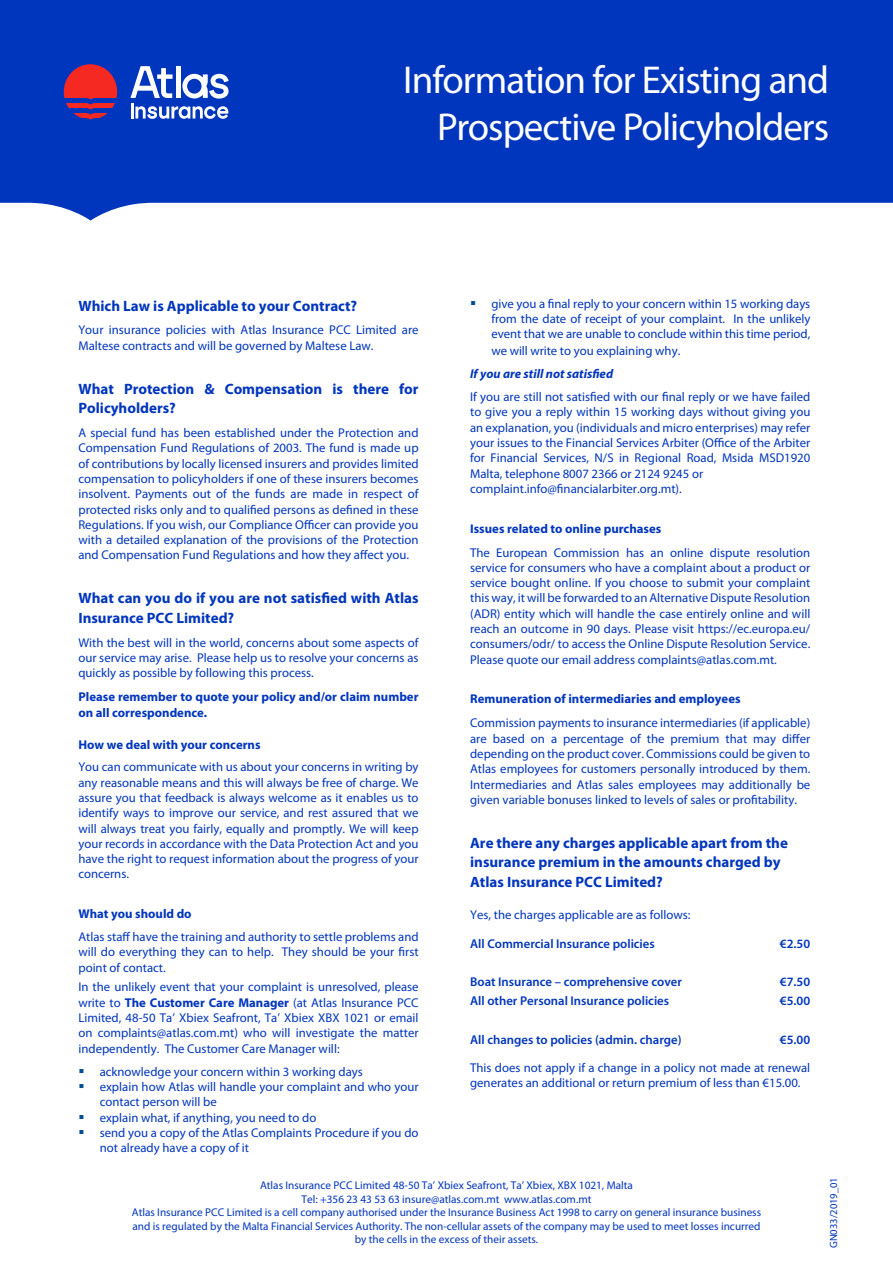
<style>
.page{position:relative;width:893px;height:1263px;background:#fff}
.page>*{position:absolute;margin:0;border:0;box-sizing:border-box;transform-origin:0 0}
.t1{font:39px "Myriad Pro";letter-spacing:-.025em;color:#fff}
.Sub_title{font:700 15px/19.5px "Myriad Pro";color:#0035bd}
.Text{font:700 15px/19.5px "Myriad Pro";color:#0035bd}
.Text-2{font:12.75px/15.3px "Myriad Pro";color:#0035bd;text-align:justify}
.Text-3{font:700 12.75px/15.3px "Myriad Pro";color:#0035bd}
.Text-4{font:600 12.75px "Myriad Pro";color:#0035bd}
.Sub_title-2{font:12.75px/15.3px "Myriad Pro";color:#0035bd;text-align:justify}
.Text-5{font:italic 700 12.75px "Myriad Pro";color:#0035bd}
.Sub_title-3{font:700 12.75px "Myriad Pro";color:#0035bd}
.Text-6{font:11.25px/13.5px "Myriad Pro";color:#0035bd;text-align:center}
.Sub_title_maltese{font:10.5px "Myriad Pro";color:#0035bd}
.s1{font-weight:700}
</style>
<div class="page">
<svg style="left:0;top:0;width:893px;height:220px;background:#1344c2"></svg>
<svg style="left:64px;top:64px;width:53px;height:55px;background:#9b2d59"></svg>
<svg style="left:130px;top:66px;width:99px;height:53px"></svg>
<p class="t1" style="left:403px;top:56px;width:428px">Information for Existing and</p>
<p class="t1" style="left:437px;top:103px;width:393px">Prospective Policyholders</p>
<p class="Sub_title" style="left:78px;top:295px;width:280px">Which Law is Applicable to your Contract?</p>
<p class="Text-2" style="left:78px;top:322px;width:342px">Your insurance policies with Atlas Insurance PCC Limited are<br>Maltese contracts and will be governed by Maltese Law.</p>
<p class="Sub_title" style="left:78px;top:378px;width:342px">What Protection &amp; Compensation is there for<br>Policyholders?</p>
<p class="Text-2" style="left:78px;top:425px;width:342px">A special fund has been established under the Protection and Compensation Fund Regulations of 2003. The fund is made up of contributions by locally licensed insurers and provides limited compensation to policyholders if one of these insurers becomes insolvent. Payments out of the funds are made in respect of protected risks only and to qualified persons as defined in these Regulations. If you wish, our Compliance Officer can provide you with a detailed explanation of the provisions of the Protection and Compensation Fund Regulations and how they affect you.</p>
<p class="Sub_title" style="left:78px;top:588px;width:342px">What can you do if you are not satisfied with Atlas<br>Insurance PCC Limited?</p>
<p class="Sub_title-2" style="left:78px;top:635px;width:342px">With the best will in the world, concerns about some aspects of our service may arise. Please help us to resolve your concerns as quickly as possible by following this process.</p>
<p class="Text-3" style="left:78px;top:689px;width:342px">Please remember to quote your policy and/or claim number on all correspondence.</p>
<p class="Sub_title-3" style="left:78px;top:736px;width:184px">How we deal with your concerns</p>
<p class="Text-2" style="left:78px;top:759px;width:342px">You can communicate with us about your concerns in writing by any reasonable means and this will always be free of charge. We assure you that feedback is always welcome as it enables us to identify ways to improve our service, and rest assured that we will always treat you fairly, equally and promptly. We will keep your records in accordance with the Data Protection Act and you have the right to request information about the progress of your concerns.</p>
<p class="Text-3" style="left:78px;top:906px;width:115px">What you should do</p>
<p class="Text-2" style="left:78px;top:929px;width:342px">Atlas staff have the training and authority to settle problems and will do everything they can to help. They should be your first point of contact.</p>
<p class="Text-2" style="left:78px;top:979px;width:342px">In the unlikely event that your complaint is unresolved, please write to <span class="s1">The Customer Care Manager</span> (at Atlas Insurance PCC Limited, 48-50 Ta’ Xbiex Seafront, Ta’ Xbiex XBX 1021 or email on complaints@atlas.com.mt) who will investigate the matter independently. The Customer Care Manager will:</p>
<p class="Text-2" style="left:100px;top:1064px;width:265px">acknowledge your concern within 3 working days</p>
<p class="Text-2" style="left:100px;top:1079px;width:320px">explain how Atlas will handle your complaint and who your contact person will be</p>
<p class="Text-2" style="left:100px;top:1109px;width:218px">explain what, if anything, you need to do</p>
<p class="Text-2" style="left:100px;top:1125px;width:320px">send you a copy of the Atlas Complaints Procedure if you do not already have a copy of it</p>
<p class="Text-2" style="left:491px;top:296px;width:320px">give you a final reply to your concern within 15 working days from the date of receipt of your complaint. In the unlikely event that we are unable to conclude within this time period, we will write to you explaining why.</p>
<p class="Text-5" style="left:470px;top:366px;width:145px">If you are still not satisfied</p>
<p class="Text-2" style="left:470px;top:389px;width:342px;text-align:left">If you are still not satisfied with our final reply or we have failed to give you a reply within 15 working days without giving you an explanation, you (individuals and micro enterprises) may refer your issues to the Financial Services Arbiter (Office of the Arbiter for Financial Services, N/S in Regional Road, Msida MSD1920<br>Malta, telephone 8007 2366 or 2124 9245 or complaint.info@financialarbiter.org.mt).</p>
<p class="Text-3" style="left:470px;top:520px;width:193px">Issues related to online purchases</p>
<p class="Text-2" style="left:470px;top:544px;width:342px">The European Commission has an online dispute resolution service for consumers who have a complaint about a product or service bought online. If you choose to submit your complaint this way, it will be forwarded to an Alternative Dispute Resolution (ADR) entity which will handle the case entirely online and will reach an outcome in 90 days. Please visit https://ec.europa.eu/ consumers/odr/ to access the Online Dispute Resolution Service.<br>Please quote our email address complaints@atlas.com.mt.</p>
<p class="Text-3" style="left:470px;top:691px;width:272px">Remuneration of intermediaries and employees</p>
<p class="Text-2" style="left:470px;top:715px;width:342px">Commission payments to insurance intermediaries (if applicable) are based on a percentage of the premium that may differ depending on the product cover. Commissions could be given to Atlas employees for customers personally introduced by them.<br>Intermediaries and Atlas sales employees may additionally be given variable bonuses linked to levels of sales or profitability.</p>
<p class="Text" style="left:470px;top:832px;width:319px">Are there any charges applicable apart from the insurance premium in the amounts charged by<br>Atlas Insurance PCC Limited?</p>
<p class="Text-2" style="left:470px;top:907px;width:222px">Yes, the charges applicable are as follows:</p>
<p class="Text-4" style="left:470px;top:935px;width:186px">All Commercial Insurance policies</p>
<p class="Text-4" style="left:780px;top:935px;width:32px">€2.50</p>
<p class="Text-4" style="left:470px;top:974px;width:213px">Boat Insurance – comprehensive cover</p>
<p class="Text-4" style="left:780px;top:974px;width:32px">€7.50</p>
<p class="Text-4" style="left:470px;top:993px;width:201px">All other Personal Insurance policies</p>
<p class="Text-4" style="left:780px;top:993px;width:32px">€5.00</p>
<p class="Text-4" style="left:470px;top:1031px;width:213px">All changes to policies (admin. charge)</p>
<p class="Text-4" style="left:780px;top:1031px;width:32px">€5.00</p>
<p class="Text-2" style="left:470px;top:1060px;width:342px">This does not apply if a change in a policy not made at renewal generates an additional or return premium of less than €15.00.</p>
<p class="Text-6" style="left:260px;top:1179px;width:374px">Atlas Insurance PCC Limited 48-50 Ta’ Xbiex Seafront, Ta’ Xbiex, XBX 1021, Malta</p>
<p class="Text-6" style="left:302px;top:1192px;width:291px">Tel: +356 23 43 53 63 insure@atlas.com.mt www.atlas.com.mt</p>
<p class="Text-6" style="left:132px;top:1206px;width:631px">Atlas Insurance PCC Limited is a cell company authorised under the Insurance Business Act 1998 to carry on general insurance business and is regulated by the Malta Financial Services Authority. The non-cellular assets of the company may be used to meet losses incurred by the cells in the excess of their assets.</p>
<p class="Sub_title_maltese" style="left:827px;top:1248px;width:73px;rotate:-90deg">GN033/2019_01</p>
</div>
